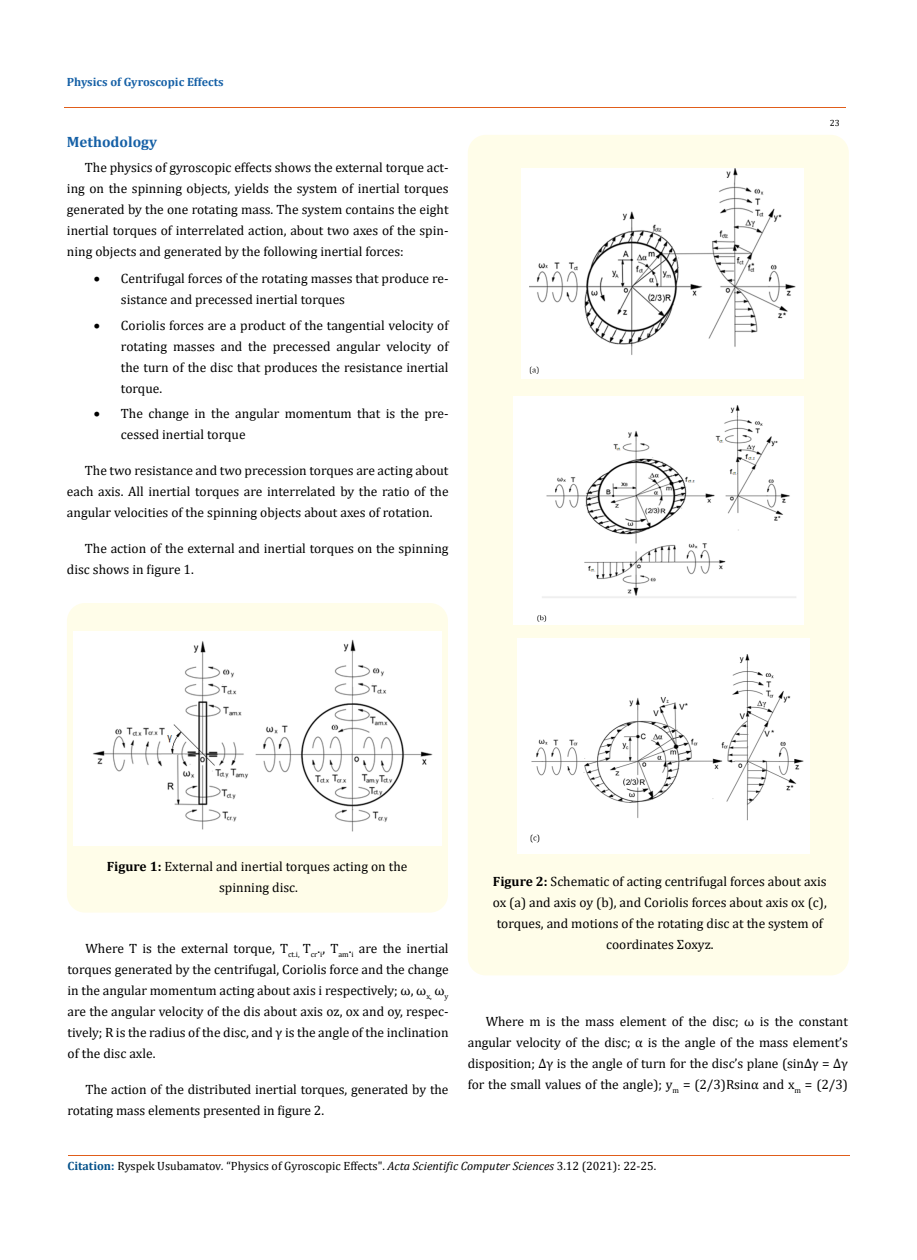
<style>
.page{position:relative;width:917px;height:1260px;background:#fff}
.page>*{position:absolute;margin:0;border:0;box-sizing:border-box;transform-origin:0 0}
.t1{font:700 15px "Cambria";color:#1560a6}
.t2{font:13.5px/21px "Cambria";color:#000;text-align:justify}
.t3{font:12px "Cambria";color:#000}
.t4{font:700 12px "Cambria";color:#1560a6}
.t5{font:9px "Cambria";color:#000}
.s1{font-weight:700}
.s2{font-weight:700;color:#035089}
.s3{font-style:italic}
</style>
<div class="page">
<div style="left:67px;top:603px;width:381px;height:310px;background:#fffde9;border-radius:18px"></div>
<img style="left:73px;top:631px;width:368px;height:214px">
<hr style="left:64px;top:108px;width:781px;height:1px;background:#e05d1a">
<hr style="left:68px;top:1155px;width:781px;height:1px;background:#e05d1a">
<div style="left:468px;top:135px;width:380px;height:840px;background:#fffde9;border-radius:18px"></div>
<img style="left:521px;top:168px;width:282px;height:211px">
<img style="left:513px;top:396px;width:290px;height:229px">
<img style="left:518px;top:639px;width:291px;height:215px">
<p class="t4" style="left:67px;top:73px;width:158px">Physics of Gyroscopic Effects</p>
<p class="t1" style="left:67px;top:131px;width:92px">Methodology</p>
<p class="t2" style="left:67px;top:157px;width:383px;text-indent:18px">The physics of gyroscopic effects shows the external torque act&shy;ing on the spinning objects, yields the system of inertial torques generated by the one rotating mass. The system contains the eight inertial torques of interrelated action, about two axes of the spin&shy;ning objects and generated by the following inertial forces:</p>
<p class="t2" style="left:121px;top:268px;width:329px;text-indent:-27px">• Centrifugal forces of the rotating masses that produce re&shy;sistance and precessed inertial torques</p>
<p class="t2" style="left:121px;top:314px;width:329px;text-indent:-27px">• Coriolis forces are a product of the tangential velocity of rotating masses and the precessed angular velocity of the turn of the disc that produces the resistance inertial torque.</p>
<p class="t2" style="left:121px;top:403px;width:329px;text-indent:-27px">• The change in the angular momentum that is the pre&shy;cessed inertial torque</p>
<p class="t2" style="left:67px;top:460px;width:383px;text-indent:18px">The two resistance and two precession torques are acting about each axis. All inertial torques are interrelated by the ratio of the angular velocities of the spinning objects about axes of rotation.</p>
<p class="t2" style="left:67px;top:538px;width:383px;text-indent:18px">The action of the external and inertial torques on the spinning disc shows in figure 1.</p>
<p class="t5" style="left:829px;top:118px;width:11px">23</p>
<p class="t2" style="left:107px;top:856px;width:302px;text-align:center"><span class="s1">Figure 1:</span> External and inertial torques acting on the spinning disc.</p>
<p class="t2" style="left:68px;top:938px;width:382px;text-indent:18px">Where T is the external torque, T<sub>ct.i,</sub> T<sub>cr</sub>.<sub>i</sub>, T<sub>am</sub>.<sub>i</sub> are the inertial torques generated by the centrifugal, Coriolis force and the change in the angular momentum acting about axis i respectively; ω, ω<sub>x,</sub> ω<sub>y </sub>are the angular velocity of the dis about axis oz, ox and oy, respec&shy;tively; R is the radius of the disc, and γ is the angle of the inclination of the disc axle.</p>
<p class="t2" style="left:68px;top:1079px;width:382px;text-indent:18px">The action of the distributed inertial torques, generated by the rotating mass elements presented in figure 2.</p>
<p class="t2" style="left:493px;top:871px;width:335px;text-align:center"><span class="s1">Figure 2:</span> Schematic of acting centrifugal forces about axis ox (a) and axis oy (b), and Coriolis forces about axis ox (c), torques, and motions of the rotating disc at the system of coordinates Σoxyz.</p>
<p class="t2" style="left:468px;top:1011px;width:382px;text-indent:18px">Where m is the mass element of the disc; ω is the constant angular velocity of the disc; α is the angle of the mass element’s disposition; Δγ is the angle of turn for the disc’s plane (sinΔγ = Δγ for the small values of the angle); y<sub>m</sub> = (2/3)Rsinα and x<sub>m</sub> = (2/3)</p>
<p class="t3" style="left:68px;top:1159px;width:590px"><span class="s2">Citation:</span> Ryspek Usubamatov<span class="s3">.</span> “Physics of Gyroscopic Effects". <span class="s3">Acta Scientific Computer Sciences</span> 3.12 (2021): 22-25.</p>
</div>
